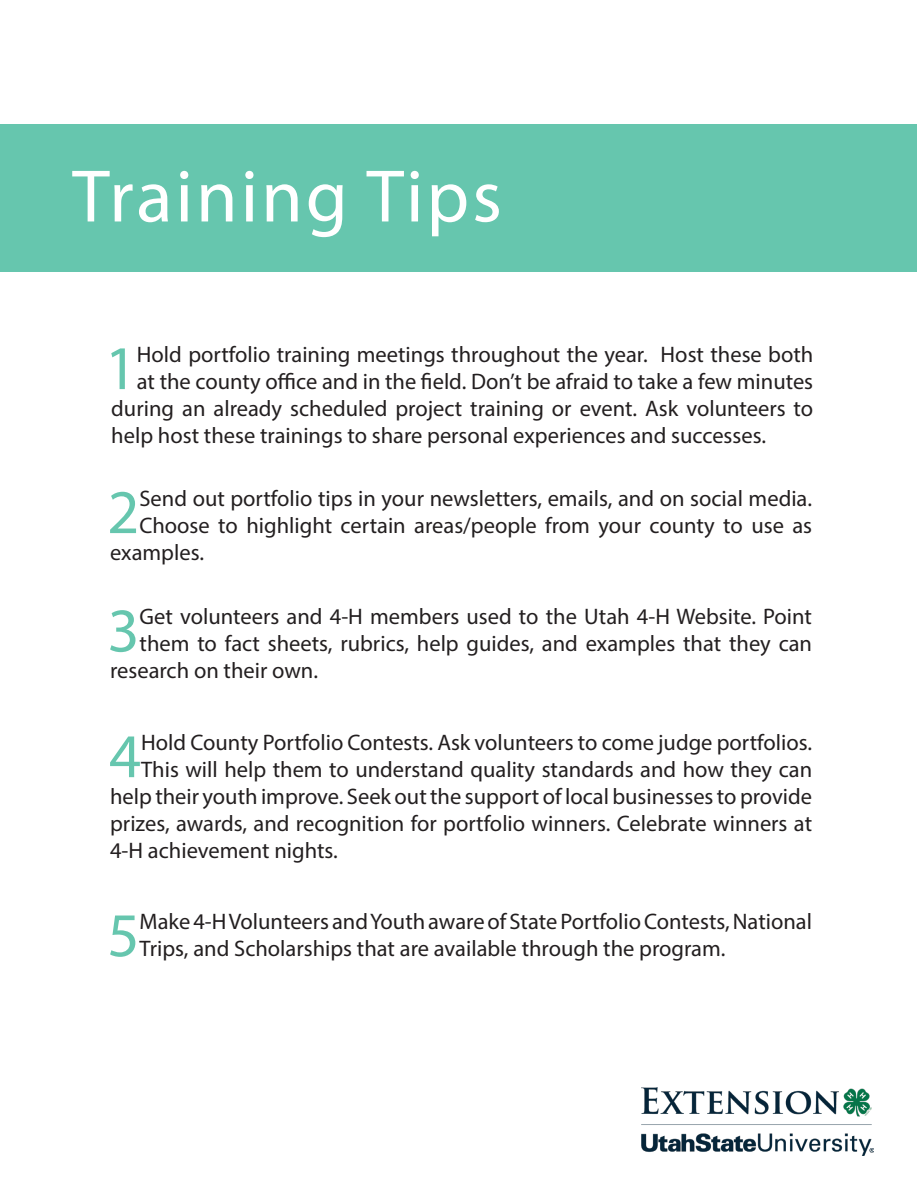
<style>
.page{position:relative;width:918px;height:1188px;background:#fff}
.page>*{position:absolute;margin:0;border:0;box-sizing:border-box;transform-origin:0 0}
.Section_Heading{font:75px "Myriad Pro";letter-spacing:.04em;color:#fff}
.Body_Text_Justified{font:62.55px "Myriad Pro";color:#66c6ae}
.Body_Text_Justified-2{font:22.5px/27px "Myriad Pro";color:#231f20}
</style>
<div class="page">
<div style="left:1px;top:124px;width:916px;height:148px;background:#66c6ae"></div>
<img style="left:641px;top:1087px;width:233px;height:68px">
<p class="Section_Heading" style="left:72px;top:150px;width:431px">Training Tips</p>
<p class="Body_Text_Justified" style="left:105px;top:330px;width:34px">1</p>
<p class="Body_Text_Justified-2" style="left:137px;top:341px;width:678px">Hold portfolio training meetings throughout the year. Host these both</p>
<p class="Body_Text_Justified-2" style="left:137px;top:368px;width:678px">at the county office and in the field. Don’t be afraid to take a few minutes</p>
<p class="Body_Text_Justified-2" style="left:111px;top:395px;width:704px">during an already scheduled project training or event. Ask volunteers to</p>
<p class="Body_Text_Justified-2" style="left:111px;top:422px;width:656px">help host these trainings to share personal experiences and successes.</p>
<p class="Body_Text_Justified" style="left:107px;top:474px;width:34px">2</p>
<p class="Body_Text_Justified-2" style="left:139px;top:485px;width:674px">Send out portfolio tips in your newsletters, emails, and on social media.</p>
<p class="Body_Text_Justified-2" style="left:139px;top:512px;width:674px">Choose to highlight certain areas/people from your county to use as</p>
<p class="Body_Text_Justified-2" style="left:110px;top:539px;width:95px">examples.</p>
<p class="Body_Text_Justified" style="left:107px;top:592px;width:34px">3</p>
<p class="Body_Text_Justified-2" style="left:140px;top:603px;width:674px">Get volunteers and 4-H members used to the Utah 4-H Website. Point</p>
<p class="Body_Text_Justified-2" style="left:140px;top:630px;width:674px">them to fact sheets, rubrics, help guides, and examples that they can</p>
<p class="Body_Text_Justified-2" style="left:110px;top:657px;width:210px">research on their own.</p>
<p class="Body_Text_Justified" style="left:109px;top:718px;width:34px">4</p>
<p class="Body_Text_Justified-2" style="left:141px;top:729px;width:672px">Hold County Portfolio Contests. Ask volunteers to come judge portfolios.</p>
<p class="Body_Text_Justified-2" style="left:141px;top:756px;width:672px">This will help them to understand quality standards and how they can</p>
<p class="Body_Text_Justified-2" style="left:110px;top:783px;width:704px">help their youth improve. Seek out the support of local businesses to provide</p>
<p class="Body_Text_Justified-2" style="left:110px;top:810px;width:704px">prizes, awards, and recognition for portfolio winners. Celebrate winners at</p>
<p class="Body_Text_Justified-2" style="left:110px;top:837px;width:229px">4-H achievement nights.</p>
<p class="Body_Text_Justified" style="left:107px;top:897px;width:34px">5</p>
<p class="Body_Text_Justified-2" style="left:140px;top:908px;width:674px">Make 4-H Volunteers and Youth aware of State Portfolio Contests, National<br>Trips, and Scholarships that are available through the program.</p>
</div>
